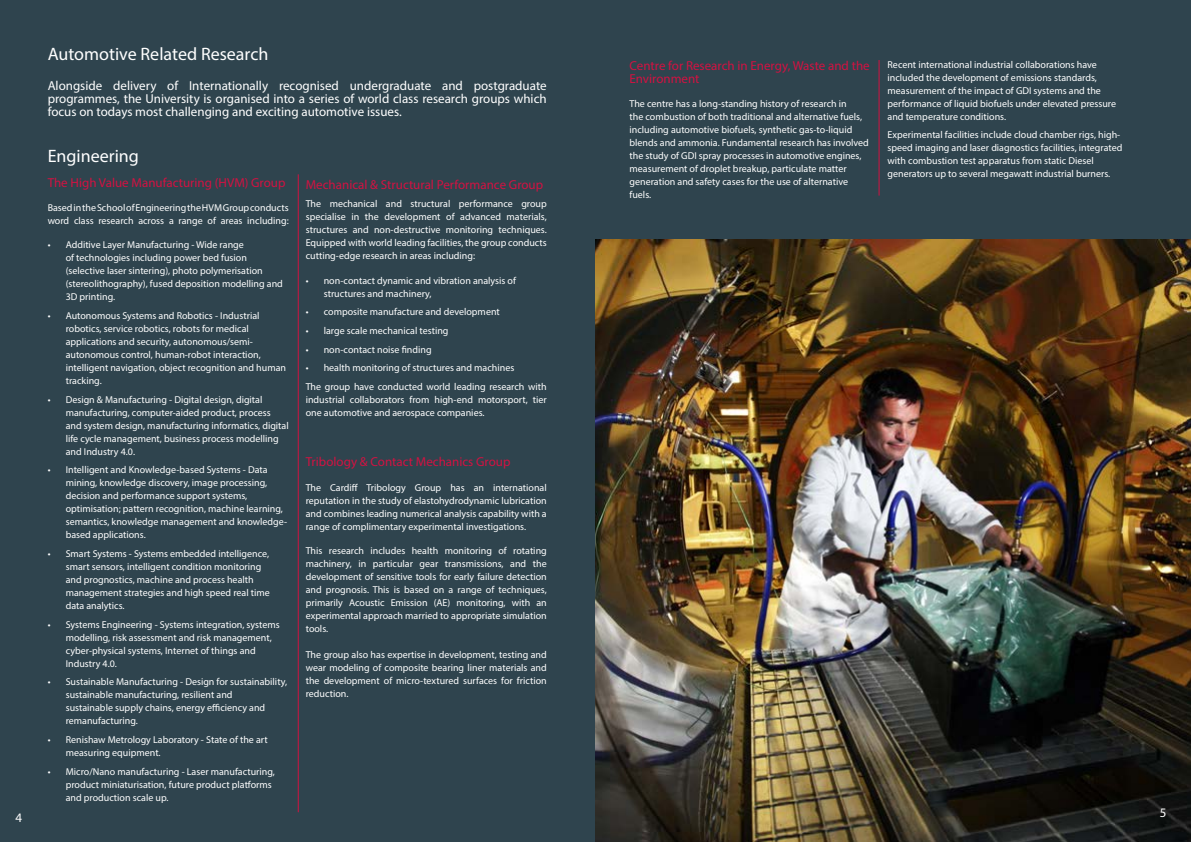
<style>
.page{position:relative;width:1191px;height:842px;background:#2f444e}
.page>*{position:absolute;margin:0;border:0;box-sizing:border-box;transform-origin:0 0}
.t1{font:18px "Myriad Pro";color:#fff}
.t2{font:13px/13px "Myriad Pro";color:#fff;text-align:justify}
.t3{font:13px/13px "Myriad Pro";color:#d21242}
.t4{font:10px/13px "Myriad Pro";color:#fff}
</style>
<div class="page">
<img style="left:595px;top:240px;width:596px;height:602px">
<hr style="left:298px;top:174px;width:1px;height:638px;background:#d21242">
<hr style="left:878px;top:60px;width:1px;height:136px;background:#d21242">
<h2 class="t2" style="left:16px;top:811px;width:8px">4</h2>
<h1 class="t1" style="left:48px;top:43px;width:222px">Automotive Related Research</h1>
<p class="t2" style="left:48px;top:79px;width:500px">Alongside delivery of Internationally recognised undergraduate and postgraduate programmes, the University is organised into a series of world class research groups which focus on todays most challenging and exciting automotive issues.</p>
<h1 class="t1" style="left:48px;top:145px;width:93px">Engineering</h1>
<h2 class="t3" style="left:48px;top:176px;width:239px">The High Value Manufacturing (HVM) Group</h2>
<p class="t4" style="left:48px;top:201px;width:242px">Based in the School of Engineering the HVM Group conducts word class research across a range of areas including:</p>
<p class="t4" style="left:66px;top:238px;width:219px;text-indent:-18px">• Additive Layer Manufacturing - Wide range<br>of technologies including power bed fusion (selective laser sintering), photo polymerisation (stereolithography), fused deposition modelling and 3D printing.</p>
<p class="t4" style="left:66px;top:309px;width:222px;text-indent:-18px">• Autonomous Systems and Robotics - Industrial robotics, service robotics, robots for medical applications and security, autonomous/semi&shy;autonomous control, human-robot interaction, intelligent navigation, object recognition and human tracking.</p>
<p class="t4" style="left:66px;top:393px;width:224px;text-indent:-18px">• Design &amp; Manufacturing - Digital design, digital manufacturing, computer-aided product, process and system design, manufacturing informatics, digital life cycle management, business process modelling and Industry 4.0.</p>
<p class="t4" style="left:66px;top:463px;width:223px;text-indent:-18px">• Intelligent and Knowledge-based Systems - Data mining, knowledge discovery, image processing, decision and performance support systems, optimisation; pattern recognition, machine learning, semantics, knowledge management and knowledge&shy;based applications.</p>
<p class="t4" style="left:66px;top:547px;width:206px;text-indent:-18px">• Smart Systems - Systems embedded intelligence, smart sensors, intelligent condition monitoring and prognostics, machine and process health management strategies and high speed real time data analytics.</p>
<p class="t4" style="left:66px;top:618px;width:215px;text-indent:-18px">• Systems Engineering - Systems integration, systems modelling, risk assessment and risk management, cyber-physical systems, Internet of things and Industry 4.0.</p>
<p class="t4" style="left:66px;top:675px;width:223px;text-indent:-18px">• Sustainable Manufacturing - Design for sustainability, sustainable manufacturing, resilient and<br>sustainable supply chains, energy efficiency and remanufacturing.</p>
<p class="t4" style="left:66px;top:733px;width:203px;text-indent:-18px">• Renishaw Metrology Laboratory - State of the art measuring equipment.</p>
<p class="t4" style="left:66px;top:765px;width:211px;text-indent:-18px">• Micro/Nano manufacturing - Laser manufacturing, product miniaturisation, future product platforms and production scale up.</p>
<h2 class="t3" style="left:306px;top:178px;width:239px">Mechanical &amp; Structural Performance Group</h2>
<p class="t4" style="left:306px;top:197px;width:242px;text-align:justify">The mechanical and structural performance group specialise in the development of advanced materials, structures and non-destructive monitoring techniques.<br>Equipped with world leading facilities, the group conducts cutting-edge research in areas including:</p>
<p class="t4" style="left:324px;top:274px;width:194px;text-indent:-18px">• non-contact dynamic and vibration analysis of structures and machinery,</p>
<p class="t4" style="left:306px;top:305px;width:196px">• composite manufacture and development</p>
<p class="t4" style="left:306px;top:324px;width:144px">• large scale mechanical testing</p>
<p class="t4" style="left:306px;top:343px;width:127px">• non-contact noise finding</p>
<p class="t4" style="left:306px;top:358px;width:242px;line-height:18.7px">• health monitoring of structures and machines<br>The group have conducted world leading research with</p>
<p class="t4" style="left:306px;top:393px;width:242px">industrial collaborators from high-end motorsport, tier one automotive and aerospace companies.</p>
<h2 class="t3" style="left:306px;top:455px;width:206px">Tribology &amp; Contact Mechanics Group</h2>
<p class="t4" style="left:306px;top:481px;width:242px;text-align:justify">The Cardiff Tribology Group has an international reputation in the study of elastohydrodynamic lubrication and combines leading numerical analysis capability with a range of complimentary experimental investigations.</p>
<p class="t4" style="left:306px;top:544px;width:242px;text-align:justify">This research includes health monitoring of rotating machinery, in particular gear transmissions, and the development of sensitive tools for early failure detection and prognosis. This is based on a range of techniques, primarily Acoustic Emission (AE) monitoring, with an experimental approach married to appropriate simulation tools.</p>
<p class="t4" style="left:306px;top:648px;width:242px;text-align:justify">The group also has expertise in development, testing and wear modeling of composite bearing liner materials and the development of micro-textured surfaces for friction reduction.</p>
<h2 class="t3" style="left:629px;top:59px;width:242px">Centre for Research in Energy, Waste and the<br>Environment</h2>
<p class="t4" style="left:629px;top:97px;width:241px">The centre has a long-standing history of research in<br>the combustion of both traditional and alternative fuels, including automotive biofuels, synthetic gas-to-liquid blends and ammonia. Fundamental research has involved the study of GDI spray processes in automotive engines, measurement of droplet breakup, particulate matter generation and safety cases for the use of alternative fuels.</p>
<p class="t4" style="left:887px;top:57px;width:230px">Recent international industrial collaborations have included the development of emissions standards, measurement of the impact of GDI systems and the performance of liquid biofuels under elevated pressure and temperature conditions.</p>
<p class="t4" style="left:887px;top:128px;width:236px">Experimental facilities include cloud chamber rigs, high&shy;speed imaging and laser diagnostics facilities, integrated with combustion test apparatus from static Diesel generators up to several megawatt industrial burners.</p>
<h2 class="t2" style="left:1159px;top:805px;width:8px">5</h2>
</div>
